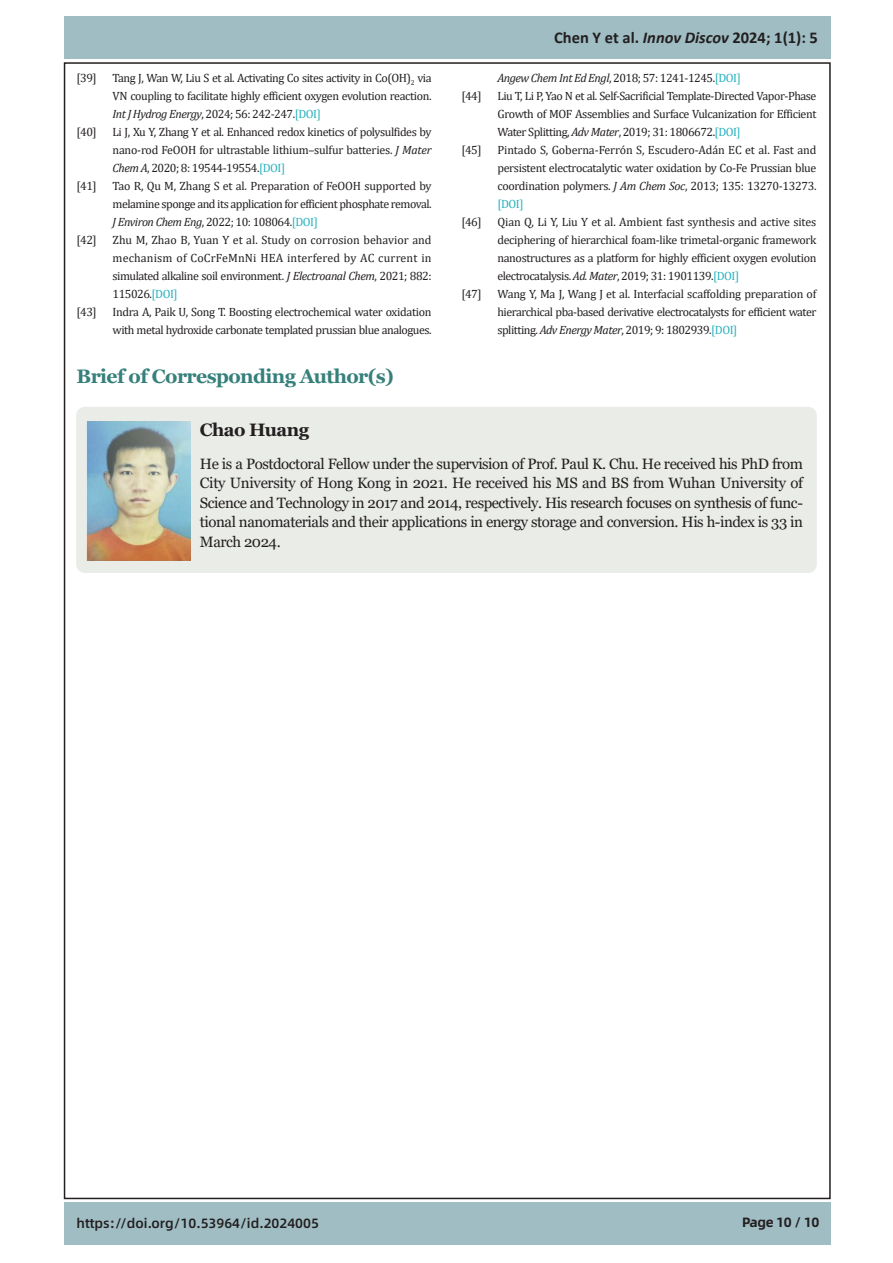
<style>
.page{position:relative;width:893px;height:1263px;background:#fff}
.page>*{position:absolute;margin:0;border:0;box-sizing:border-box;transform-origin:0 0}
.致谢标题{font:700 19.5px "Georgia";letter-spacing:-.03em;color:#36807b}
.正文{font:700 18px "Georgia";letter-spacing:-.03em;color:#231f20}
.t1{font:700 16.5px "Calibri";color:#231f20}
.正文-2{font:15px/19.5px "Georgia";letter-spacing:-.03em;color:#231f20;text-align:justify}
.t2{font:500 13.5px "Alibaba Sans";color:#231f20}
.t3{font:700 13.5px "Alibaba Sans";letter-spacing:-.03em;color:#231f20}
.参考文献{font:12px/18px "Cambria";letter-spacing:-.04em;color:#231f20;text-align:justify}
.s1{font-style:italic}
.s2{color:#27b2be}
</style>
<div class="page">
<div style="left:64px;top:17px;width:767px;height:42px;background:#9fbdc3"></div>
<div style="left:64px;top:1202px;width:767px;height:43px;background:#9fbdc3"></div>
<div style="left:76px;top:407px;width:741px;height:166px;background:#eaece8;border-radius:9px"></div>
<img style="left:87px;top:422px;width:104px;height:138px">
<p class="参考文献" style="left:77px;top:69px;width:22px">[39]</p>
<p class="参考文献" style="left:113px;top:69px;width:321px">Tang J, Wan W, Liu S et al. Activating Co sites activity in Co(OH)<sub>2</sub> via VN coupling to facilitate highly efficient oxygen evolution reaction.<br><span class="s1">Int J Hydrog Energy</span>, 2024; 56: 242-247.<span class="s2">[DOI]</span></p>
<p class="参考文献" style="left:77px;top:123px;width:22px">[40]</p>
<p class="参考文献" style="left:113px;top:123px;width:321px">Li J, Xu Y, Zhang Y et al. Enhanced redox kinetics of polysulfides by nano-rod FeOOH for ultrastable lithium–sulfur batteries. <span class="s1">J Mater Chem A</span>, 2020; 8: 19544-19554.<span class="s2">[DOI]</span></p>
<p class="参考文献" style="left:77px;top:177px;width:22px">[41]</p>
<p class="参考文献" style="left:113px;top:177px;width:321px">Tao R, Qu M, Zhang S et al. Preparation of FeOOH supported by melamine sponge and its application for efficient phosphate removal.<br><span class="s1">J Environ Chem Eng</span>, 2022; 10: 108064.<span class="s2">[DOI]</span></p>
<p class="参考文献" style="left:77px;top:231px;width:22px">[42]</p>
<p class="参考文献" style="left:113px;top:231px;width:321px">Zhu M, Zhao B, Yuan Y et al. Study on corrosion behavior and mechanism of CoCrFeMnNi HEA interfered by AC current in simulated alkaline soil environment. <span class="s1">J Electroanal Chem</span>, 2021; 882:<br>115026.<span class="s2">[DOI]</span></p>
<p class="参考文献" style="left:77px;top:303px;width:22px">[43]</p>
<p class="参考文献" style="left:113px;top:303px;width:320px">Indra A, Paik U, Song T. Boosting electrochemical water oxidation with metal hydroxide carbonate templated prussian blue analogues.</p>
<p class="致谢标题" style="left:77px;top:363px;width:319px">Brief of Corresponding Author(s)</p>
<h3 class="t1" style="left:554px;top:26px;width:265px">Chen Y et al. <span class="s1">Innov Discov</span> 2024; 1(1): 5</h3>
<p class="参考文献" style="left:497px;top:69px;width:245px"><span class="s1">Angew Chem Int Ed Engl</span>, 2018; 57: 1241-1245.<span class="s2">[DOI]</span></p>
<p class="参考文献" style="left:461px;top:87px;width:22px">[44]</p>
<p class="参考文献" style="left:497px;top:87px;width:321px">Liu T, Li P, Yao N et al. Self-Sacrificial Template-Directed Vapor-Phase Growth of MOF Assemblies and Surface Vulcanization for Efficient Water Splitting, <span class="s1">Adv Mater</span>, 2019; 31: 1806672.<span class="s2">[DOI]</span></p>
<p class="参考文献" style="left:461px;top:141px;width:22px">[45]</p>
<p class="参考文献" style="left:497px;top:141px;width:321px">Pintado S, Goberna-Ferrón S, Escudero-Adán EC et al. Fast and persistent electrocatalytic water oxidation by Co-Fe Prussian blue coordination polymers. <span class="s1">J Am Chem Soc</span>, 2013; 135: 13270-13273. <span class="s2">[DOI]</span></p>
<p class="参考文献" style="left:461px;top:213px;width:22px">[46]</p>
<p class="参考文献" style="left:497px;top:213px;width:321px">Qian Q, Li Y, Liu Y et al. Ambient fast synthesis and active sites deciphering of hierarchical foam-like trimetal-organic framework nanostructures as a platform for highly efficient oxygen evolution electrocatalysis. <span class="s1">Ad. Mater</span>, 2019; 31: 1901139.<span class="s2">[DOI]</span></p>
<p class="参考文献" style="left:461px;top:285px;width:22px">[47]</p>
<p class="参考文献" style="left:497px;top:285px;width:321px">Wang Y, Ma J, Wang J et al. Interfacial scaffolding preparation of hierarchical pba-based derivative electrocatalysts for efficient water splitting. <span class="s1">Adv Energy Mater</span>, 2019; 9: 1802939.<span class="s2">[DOI]</span></p>
<p class="正文" style="left:200px;top:418px;width:111px">Chao Huang</p>
<p class="正文-2" style="left:200px;top:454px;width:605px">He is a Postdoctoral Fellow under the supervision of Prof. Paul K. Chu. He received his PhD from City University of Hong Kong in 2021. He received his MS and BS from Wuhan University of Science and Technology in 2017 and 2014, respectively. His research focuses on synthesis of func&shy;tional nanomaterials and their applications in energy storage and conversion. His h-index is 33 in March 2024.</p>
<p class="t2" style="left:77px;top:1213px;width:244px">https://doi.org/10.53964/id.2024005</p>
<p class="t3" style="left:742px;top:1211px;width:79px">Page 10 / 10</p>
</div>
